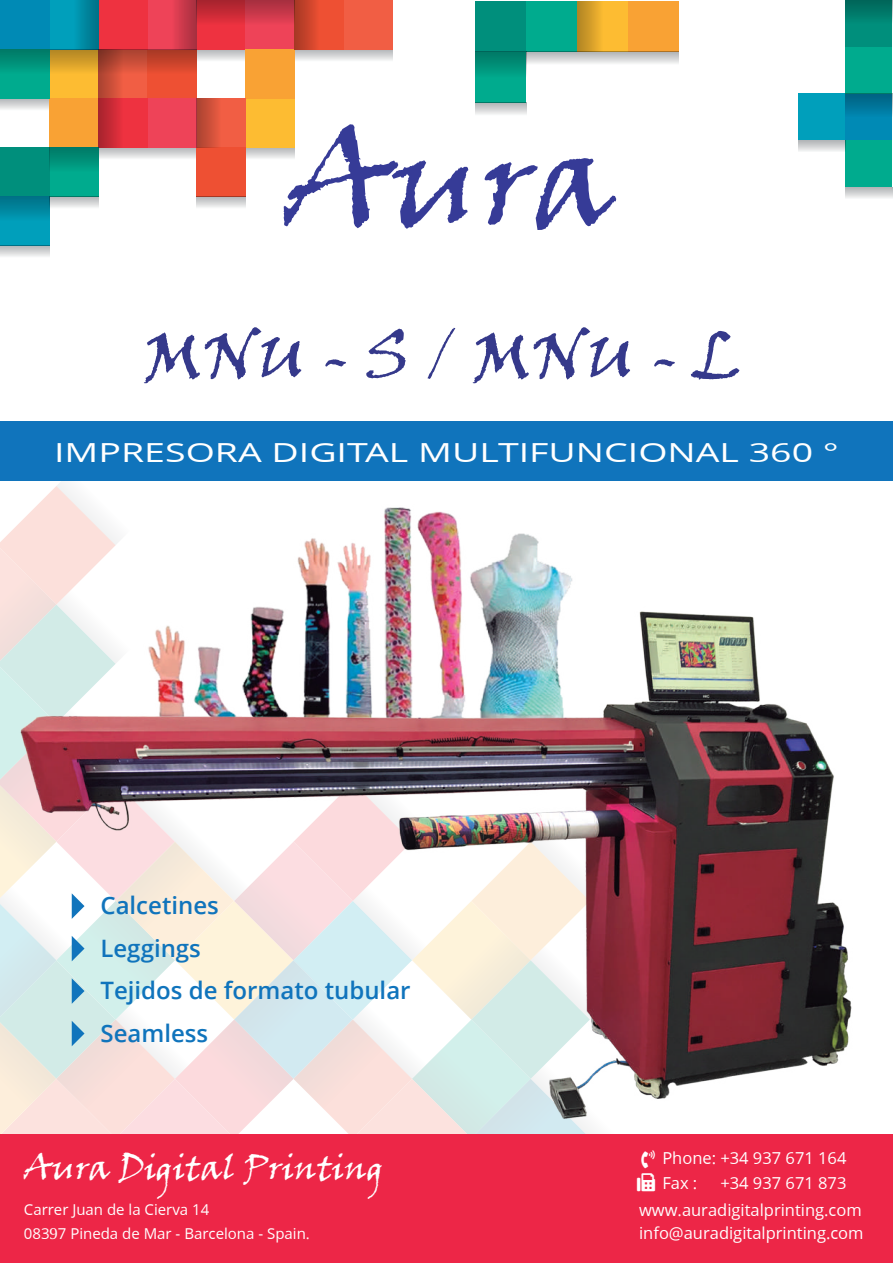
<style>
.page{position:relative;width:893px;height:1263px;background:#fff}
.page>*{position:absolute;margin:0;border:0;box-sizing:border-box;transform-origin:0 0}
.t1{font:131.1px "Viner Hand ITC";color:#363b97}
.t2{font:66px "Viner Hand ITC";color:#35398b}
.t3{font:34.2px "Viner Hand ITC";color:#fff}
.t4{font:26.25px "Open Sans";color:#fff;scale:1.43 1}
.t5{font:600 24px/42.5px "Open Sans";color:#1074bc}
.t6{font:16.5px/25px "Open Sans";color:#fff}
.t7{font:15px/24px "Open Sans";color:#fff}
</style>
<div class="page">
<svg style="left:98px;top:147px;width:196px;height:12px;background:#d5cbc9"></svg>
<svg style="left:0;top:98px;width:49px;height:11px"></svg>
<svg style="left:196px;top:49px;width:196px;height:12px;background:#d6c9c8"></svg>
<div style="left:196px;top:0;width:49px;height:49px;background:#ee3240"></div>
<div style="left:245px;top:0;width:49px;height:49px;background:#ee4358"></div>
<div style="left:49px;top:49px;width:49px;height:49px;background:#fdbc32"></div>
<div style="left:49px;top:98px;width:49px;height:49px;background:#f9a234"></div>
<div style="left:245px;top:98px;width:49px;height:49px;background:#fdbc32"></div>
<div style="left:245px;top:49px;width:49px;height:49px;background:#f9a234"></div>
<div style="left:343px;top:0;width:49px;height:49px;background:#f15e44"></div>
<div style="left:294px;top:0;width:49px;height:49px;background:#ee5033"></div>
<div style="left:98px;top:49px;width:49px;height:49px;background:#f15e44"></div>
<div style="left:147px;top:49px;width:49px;height:49px;background:#ee5033"></div>
<div style="left:196px;top:98px;width:49px;height:49px;background:#f15e44"></div>
<div style="left:196px;top:147px;width:49px;height:49px;background:#ee5033"></div>
<div style="left:147px;top:98px;width:49px;height:49px;background:#ee4358"></div>
<div style="left:98px;top:98px;width:49px;height:49px;background:#ee3240"></div>
<div style="left:147px;top:0;width:49px;height:49px;background:#ee4358"></div>
<div style="left:98px;top:0;width:49px;height:49px;background:#ee3240"></div>
<div style="left:49px;top:0;width:49px;height:49px;background:#009fbb"></div>
<div style="left:0;top:0;width:49px;height:49px;background:#008ab5"></div>
<div style="left:49px;top:147px;width:49px;height:49px;background:#00ab8e"></div>
<div style="left:0;top:147px;width:49px;height:49px;background:#008f7c"></div>
<div style="left:0;top:49px;width:49px;height:49px;background:#00ab8e"></div>
<div style="left:0;top:196px;width:49px;height:49px;background:#009fbb"></div>
<svg style="left:0;top:196px;width:49px;height:21px"></svg>
<svg style="left:196px;top:196px;width:49px;height:11px"></svg>
<svg style="left:49px;top:196px;width:49px;height:12px"></svg>
<svg style="left:0;top:245px;width:49px;height:12px"></svg>
<div style="left:74px;top:0;width:24px;height:49px;background:linear-gradient(to right,#009bb6,#007389)"></div>
<div style="left:172px;top:0;width:24px;height:49px;background:linear-gradient(to right,#e94155,#aa3040)"></div>
<svg style="left:0;top:49px;width:196px;height:25px"></svg>
<svg style="left:49px;top:147px;width:49px;height:25px"></svg>
<svg style="left:98px;top:49px;width:25px;height:98px;background:#bf3834"></svg>
<svg style="left:196px;top:98px;width:22px;height:49px"></svg>
<svg style="left:196px;top:0;width:98px;height:25px"></svg>
<svg style="left:294px;top:0;width:22px;height:49px"></svg>
<div style="left:577px;top:1px;width:51px;height:51px;background:#fdbc32"></div>
<div style="left:628px;top:1px;width:51px;height:51px;background:#f9a234"></div>
<div style="left:526px;top:1px;width:51px;height:51px;background:#00ab8e"></div>
<div style="left:476px;top:1px;width:50px;height:51px;background:#008f7c"></div>
<div style="left:476px;top:52px;width:50px;height:51px;background:#00ab8e"></div>
<svg style="left:526px;top:52px;width:153px;height:12px;background:#d1d3d4"></svg>
<svg style="left:476px;top:103px;width:50px;height:11px"></svg>
<svg style="left:476px;top:52px;width:50px;height:22px"></svg>
<div style="left:577px;top:1px;width:26px;height:51px;background:linear-gradient(to right,#ae8322,#f5b630)"></div>
<div style="left:798px;top:94px;width:47px;height:46px;background:#009fbb"></div>
<div style="left:845px;top:94px;width:47px;height:46px;background:#008ab5"></div>
<div style="left:845px;top:47px;width:47px;height:47px;background:#00ab8e"></div>
<div style="left:845px;top:0;width:47px;height:47px;background:#008f7c"></div>
<div style="left:845px;top:140px;width:47px;height:47px;background:#00ab8e"></div>
<svg style="left:798px;top:140px;width:47px;height:11px"></svg>
<svg style="left:845px;top:187px;width:47px;height:11px"></svg>
<svg style="left:845px;top:94px;width:47px;height:20px"></svg>
<svg style="left:845px;top:0;width:47px;height:19px"></svg>
<div style="left:0;top:422px;width:893px;height:59px;background:#1074bc"></div>
<div style="left:0;top:1134px;width:893px;height:129px;background:#ed2647"></div>
<img style="left:620px;top:611px;width:232px;height:488px">
<img style="left:0;top:483px;width:620px;height:651px">
<h1 class="t1" style="left:286px;top:99px;width:332px">Aura</h1>
<h2 class="t2" style="left:144px;top:315px;width:599px">MNU - S / MNU - L</h2>
<h3 class="t4" style="left:54px;top:438px;width:550px">IMPRESORA DIGITAL MULTIFUNCIONAL 360 °</h3>
<h3 class="t5" style="left:100px;top:884px;width:312px">Calcetines<br>Leggings<br>Tejidos de formato tubular<br>Seamless</h3>
<h3 class="t3" style="left:25px;top:1146px;width:360px">Aura Digital Printing</h3>
<p class="t7" style="left:24px;top:1197px;width:288px">Carrer Juan de la Cierva 14<br>083 7 Pineda de Mar - Barcelona - Spain.</p>
<p class="t6" style="left:662px;top:1145px;width:186px">Phone: +34 937 671 164<br>Fax :</p>
<p class="t6" style="left:720px;top:1170px;width:128px">+34 937 671 873</p>
<p class="t6" style="left:639px;top:1221px;width:226px">info@auradigitalprinting.com</p>
<p class="t6" style="left:639px;top:1197px;width:224px">www.auradigitalprinting.com</p>
</div>
